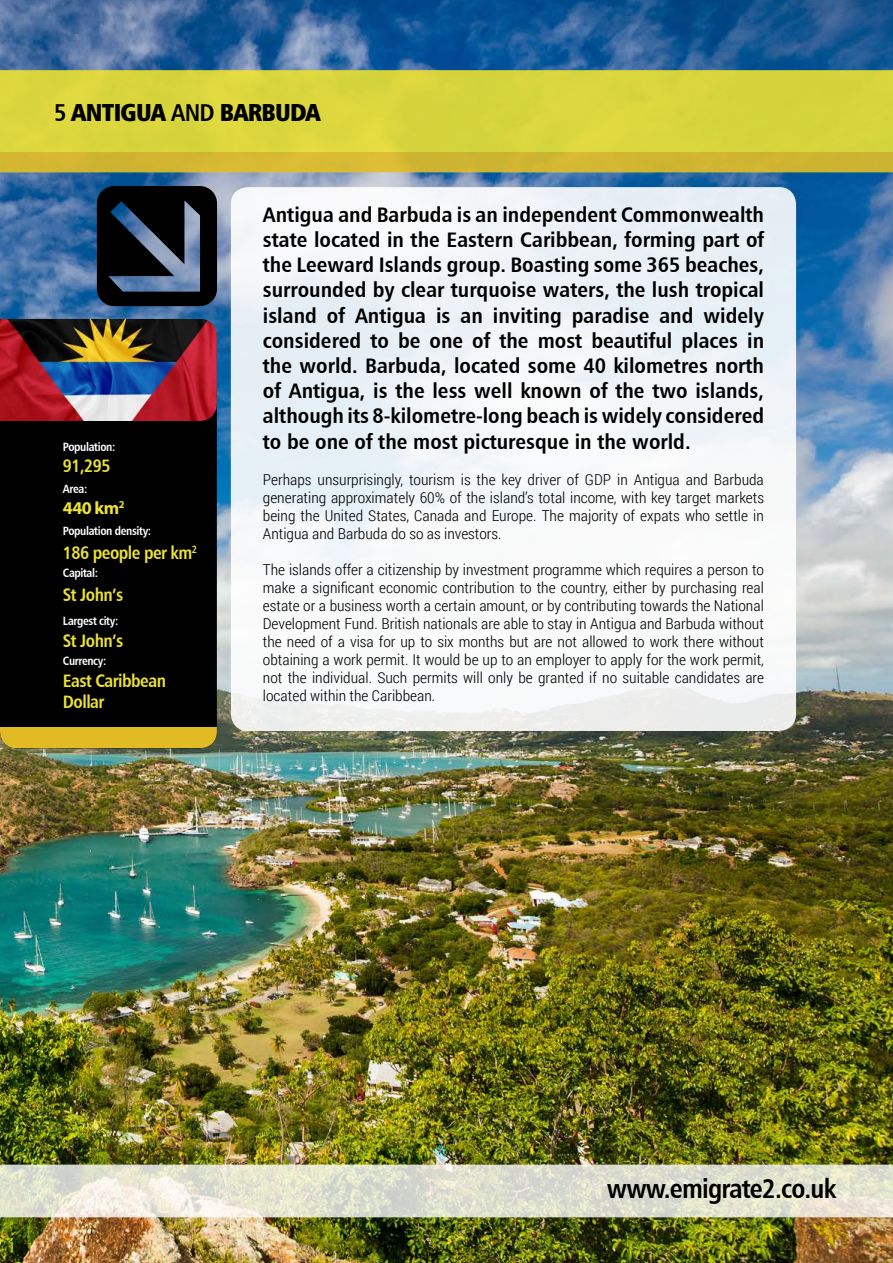
<style>
.page{position:relative;width:893px;height:1263px;background:#fff}
.page>*{position:absolute;margin:0;border:0;box-sizing:border-box;transform-origin:0 0}
.t1{font:27px "Humanist 777 BT Bold Condensed B";letter-spacing:-.03em;color:#000}
.t2{font:24.45px "Humanist 777 BT Extra Black Cond B";letter-spacing:-.03em;color:#000}
.t3{font:21px/25.2px "Humanist 777 BT Bold Condensed B";color:#000;text-align:justify;scale:1.05 1}
.t4{font:18px/21.6px "Humanist 777 BT Bold Condensed B";letter-spacing:-.03em;color:#ece232}
.t5{font:700 18px "Myriad Pro";color:#ece232}
.t6{font:300 15px/18px "Roboto Condensed";color:#000;text-align:justify;scale:1.05 1}
.t7{font:12px "Humanist 777 BT Bold Condensed B";letter-spacing:-.03em;color:#fff}
.s1{font-family:"Humanist 777 BT Bold Condensed B"}
</style>
<div class="page">
<img style="left:0;top:0;width:893px;height:1263px">
<div style="left:0;top:70px;width:893px;height:82px;background:#d9d53d"></div>
<div style="left:0;top:152px;width:893px;height:20px;background:#d1b532"></div>
<svg style="left:0;top:1164px;width:893px;height:53px;background:#e0e0cf"></svg>
<div style="left:0;top:320px;width:217px;height:428px;background:#000;border-radius:17px"></div>
<div style="left:0;top:728px;width:217px;height:20px;background:#e2ba24"></div>
<div style="left:231px;top:187px;width:565px;height:544px;background:linear-gradient(to right,#f2f5f8,#f3f5f7);border-radius:17px"></div>
<svg style="left:97px;top:186px;width:120px;height:120px;background:#1f2834"></svg>
<img style="left:0;top:319px;width:217px;height:102px">
<h2 class="t2" style="left:54px;top:96px;width:268px"><span class="s1">5</span> ANTIGUA <span class="s1">AND</span> BARBUDA</h2>
<p class="t7" style="left:63px;top:439px;width:54px">Population:</p>
<p class="t4" style="left:63px;top:455px;width:49px">91,295</p>
<p class="t7" style="left:63px;top:481px;width:26px">Area:</p>
<p class="t5" style="left:63px;top:497px;width:63px">440 km<sup>2</sup></p>
<p class="t7" style="left:63px;top:523px;width:90px">Population density:</p>
<p class="t4" style="left:63px;top:542px;width:136px">186 people per km<sup>2</sup></p>
<p class="t7" style="left:63px;top:565px;width:37px">Capital:</p>
<p class="t4" style="left:63px;top:584px;width:62px">St John’s</p>
<p class="t7" style="left:63px;top:614px;width:57px">Largest city:</p>
<p class="t4" style="left:63px;top:630px;width:62px">St John’s</p>
<p class="t7" style="left:63px;top:653px;width:45px">Currency:</p>
<p class="t4" style="left:63px;top:669px;width:105px">East Caribbean<br>Dollar</p>
<p class="t3" style="left:263px;top:201px;width:479px">Antigua and Barbuda is an independent Commonwealth state located in the Eastern Caribbean, forming part of the Leeward Islands group. Boasting some 365 beaches, surrounded by clear turquoise waters, the lush tropical island of Antigua is an inviting paradise and widely considered to be one of the most beautiful places in the world. Barbuda, located some 40 kilometres north of Antigua, is the less well known of the two islands, although its 8-kilometre-long beach is widely considered to be one of the most picturesque in the world.</p>
<p class="t6" style="left:263px;top:470px;width:479px">Perhaps unsurprisingly, tourism is the key driver of GDP in Antigua and Barbuda generating approximately 60% of the island’s total income, with key target markets being the United States, Canada and Europe. The majority of expats who settle in Antigua and Barbuda do so as investors.</p>
<p class="t6" style="left:263px;top:560px;width:479px">The islands offer a citizenship by investment programme which requires a person to make a significant economic contribution to the country, either by purchasing real estate or a business worth a certain amount, or by contributing towards the National Development Fund. British nationals are able to stay in Antigua and Barbuda without the need of a visa for up to six months but are not allowed to work there without obtaining a work permit. It would be up to an employer to apply for the work permit, not the individual. Such permits will only be granted if no suitable candidates are located within the Caribbean.</p>
<h1 class="t1" style="left:607px;top:1171px;width:231px">www.emigrate2.co.uk</h1>
</div>
